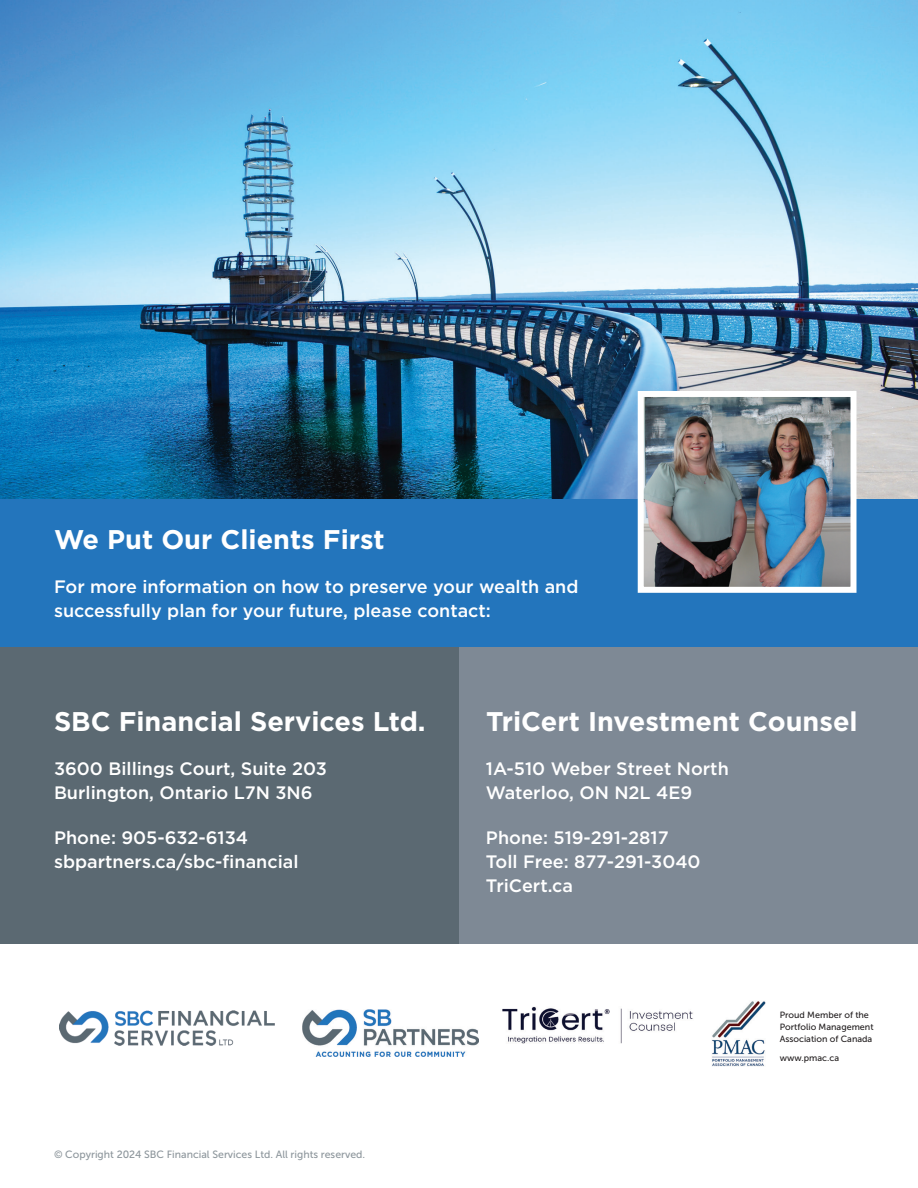
<style>
.page{position:relative;width:918px;height:1188px;background:#fff}
.page>*{position:absolute;margin:0;border:0;box-sizing:border-box;transform-origin:0 0}
.t1{font:700 27px "Gotham";color:#fff}
.t2{font:500 18px/24px "Gotham";color:#fff}
.t3{font:10.5px "Museo Sans 500";color:#8d969c}
.t4{font:9px/12px "Museo Sans 500";color:#231f20}
</style>
<div class="page">
<img style="left:0;top:0;width:918px;height:500px">
<div style="left:459px;top:615px;width:459px;height:329px;background:#7e8995"></div>
<div style="left:0;top:500px;width:918px;height:147px;background:#2375bc"></div>
<div style="left:0;top:647px;width:459px;height:297px;background:#5b6972"></div>
<img style="left:712px;top:1001px;width:54px;height:65px">
<img style="left:60px;top:1011px;width:214px;height:34px">
<img style="left:303px;top:1009px;width:176px;height:47px">
<img style="left:502px;top:1007px;width:191px;height:36px">
<img style="left:645px;top:398px;width:204px;height:188px">
<div style="left:638px;top:391px;width:218px;height:202px;border:6px solid #fff"></div>
<h1 class="t1" style="left:54px;top:521px;width:332px">We Put Our Clients First</h1>
<p class="t2" style="left:54px;top:574px;width:526px">For more information on how to preserve your wealth and successfully plan for your future, please contact:</p>
<h1 class="t1" style="left:54px;top:704px;width:373px">SBC Financial Services Ltd.</h1>
<p class="t2" style="left:54px;top:757px;width:275px">3600 Billings Court, Suite 203<br>Burlington, Ontario L7N 3N6</p>
<p class="t2" style="left:54px;top:825px;width:246px">Phone: 905-632-6134 sbpartners.ca/sbc-financial</p>
<p class="t3" style="left:54px;top:1149px;width:313px">© Copyright 2024 SBC Financial Services Ltd. All rights reserved.</p>
<h1 class="t1" style="left:486px;top:704px;width:373px">TriCert Investment Counsel</h1>
<p class="t2" style="left:486px;top:757px;width:244px">1A-510 Weber Street North<br>Waterloo, ON N2L 4E9</p>
<p class="t2" style="left:486px;top:825px;width:216px">Phone: 519-291-2817<br>Toll Free: 877-291-3040<br>TriCert.ca</p>
<p class="t4" style="left:780px;top:1009px;width:95px">Proud Member of the<br>Portfolio Management<br>Association of Canada</p>
<p class="t4" style="left:780px;top:1052px;width:61px">www.pmac.ca</p>
</div>
